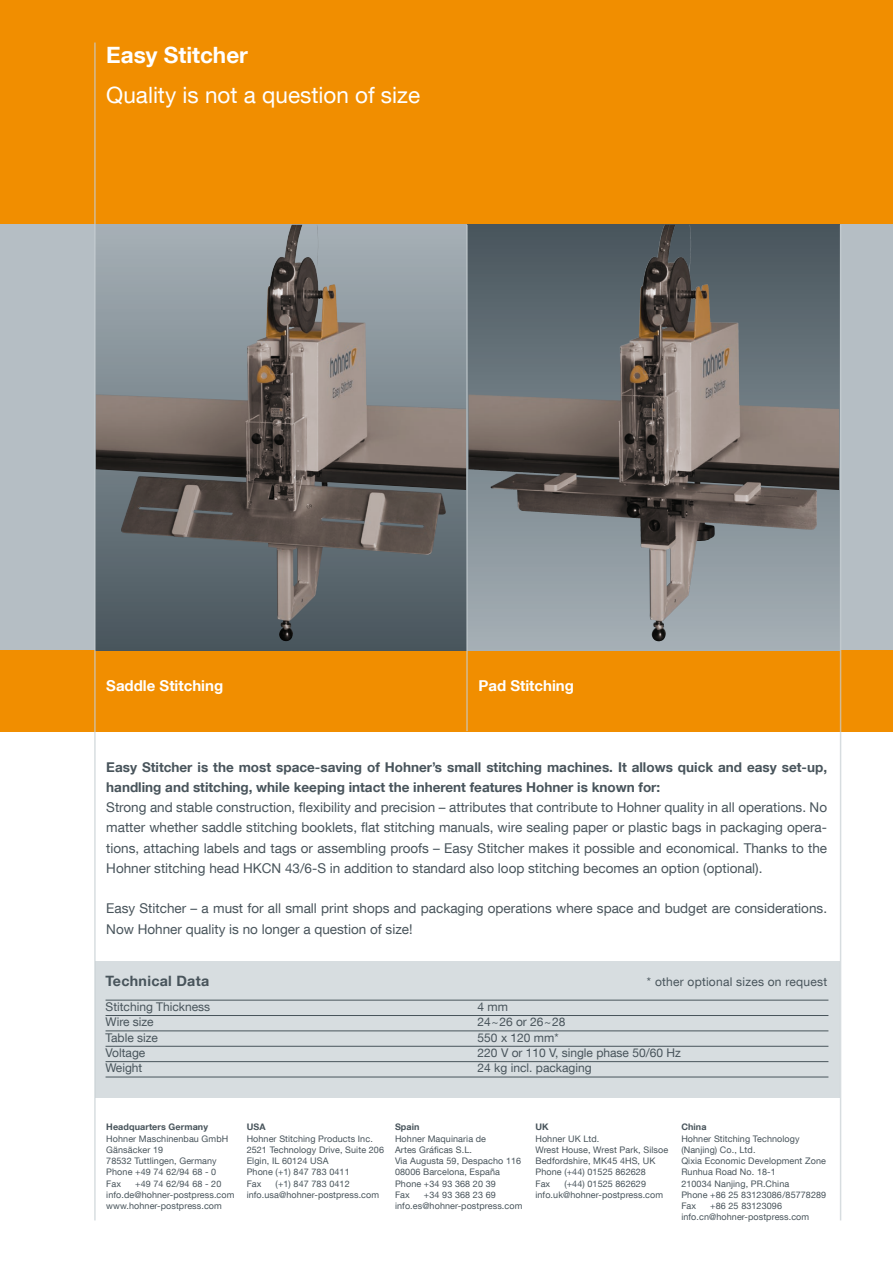
<style>
.page{position:relative;width:893px;height:1263px;background:#fff}
.page>*{position:absolute;margin:0;border:0;box-sizing:border-box;transform-origin:0 0}
.t1{font:22.5px "Helvetica Neue LT Com";color:#fff}
.t2{font:700 22.5px "Helvetica Neue LT Com";color:#fff}
.t3{font:700 15px "Helvetica Neue LT Com";color:#fff}
.t4{font:700 14.25px "Helvetica Neue LT Com";letter-spacing:.02em;color:#48545b}
.t5{font:13.5px/20.2px "Helvetica Neue LT Com";color:#48545b;text-align:justify}
.t6{font:700 13.5px/20.2px "Helvetica Neue LT Com";color:#48545b}
.t7{font:12px "Helvetica Neue LT Com";color:#48545b}
.t8{font:12px "Helvetica Neue LT Com";letter-spacing:.02em;color:#48545b}
.t9{font:9px/11.2px "Helvetica Neue LT Com";letter-spacing:.01em;color:#48545b}
.t10{font:700 9px "Helvetica Neue LT Com";letter-spacing:.01em;color:#48545b}
</style>
<div class="page">
<div style="left:0;top:0;width:893px;height:731px;background:#f18e00"></div>
<div style="left:0;top:225px;width:893px;height:425px;background:#b5bec4"></div>
<svg style="left:96px;top:225px;width:370px;height:425px;background:#747678"></svg>
<svg style="left:468px;top:225px;width:372px;height:425px;background:#737779"></svg>
<img style="left:272px;top:225px;width:46px;height:46px">
<img style="left:645px;top:225px;width:46px;height:46px">
<hr style="left:466px;top:225px;width:2px;height:506px;background:#c7cfd3">
<div style="left:95px;top:961px;width:745px;height:136px;background:#d7dde0"></div>
<hr style="left:106px;top:1000px;width:722px;height:1px;background:#48545b">
<hr style="left:106px;top:1015px;width:722px;height:1px;background:#48545b">
<hr style="left:106px;top:1030px;width:722px;height:1px;background:#48545b">
<hr style="left:106px;top:1046px;width:722px;height:1px;background:#48545b">
<hr style="left:106px;top:1061px;width:722px;height:1px;background:#48545b">
<hr style="left:106px;top:1077px;width:722px;height:1px;background:#48545b">
<hr style="left:94px;top:43px;width:2px;height:1177px;background:#c7cfd3">
<hr style="left:840px;top:225px;width:1px;height:995px;background:#c7cfd3">
<h1 class="t2" style="left:106px;top:41px;width:143px">Easy Stitcher</h1>
<h1 class="t1" style="left:106px;top:81px;width:315px">Quality is not a question of size</h1>
<h2 class="t3" style="left:106px;top:676px;width:118px">Saddle Stitching</h2>
<h2 class="t3" style="left:478px;top:676px;width:97px">Pad Stitching</h2>
<h3 class="t6" style="left:106px;top:756px;width:722px">Easy Stitcher is the most space-saving of Hohner’s small stitching machines. It allows quick and easy set-up, handling and stitching, while keeping intact the inherent features Hohner is known for:</h3>
<p class="t5" style="left:106px;top:797px;width:722px">Strong and stable construction, flexibility and precision – attributes that contribute to Hohner quality in all operations. No matter whether saddle stitching booklets, flat stitching manuals, wire sealing paper or plastic bags in packaging opera&shy;tions, attaching labels and tags or assembling proofs – Easy Stitcher makes it possible and economical. Thanks to the Hohner stitching head HKCN 43/6-S in addition to standard also loop stitching becomes an option (optional).</p>
<h3 class="t5" style="left:106px;top:898px;width:722px">Easy Stitcher – a must for all small print shops and packaging operations where space and budget are considerations.<br>Now Hohner quality is no longer a question of size!</h3>
<h3 class="t4" style="left:106px;top:972px;width:105px">Technical Data</h3>
<h3 class="t8" style="left:647px;top:974px;width:182px">* other optional sizes on request</h3>
<h3 class="t7" style="left:106px;top:999px;width:106px">Stitching Thickness</h3>
<h3 class="t7" style="left:478px;top:999px;width:32px">4 mm</h3>
<h3 class="t7" style="left:106px;top:1015px;width:50px">Wire size</h3>
<h3 class="t7" style="left:478px;top:1015px;width:89px">24~26 or 26~28</h3>
<h3 class="t7" style="left:106px;top:1030px;width:54px">Table size</h3>
<h3 class="t7" style="left:478px;top:1030px;width:82px">550 x 120 mm*</h3>
<h3 class="t7" style="left:106px;top:1045px;width:41px">Voltage</h3>
<h3 class="t7" style="left:478px;top:1045px;width:205px">220 V or 110 V, single phase 50/60 Hz</h3>
<h3 class="t7" style="left:106px;top:1061px;width:38px">Weight</h3>
<h3 class="t7" style="left:478px;top:1061px;width:116px">24 kg incl. packaging</h3>
<p class="t10" style="left:106px;top:1121px;width:103px">Headquarters Germany</p>
<p class="t9" style="left:106px;top:1132px;width:123px">Hohner Maschinenbau GmbH<br>Gänsäcker 19<br>78532 Tuttlingen, Germany<br>Phone +49 74 62/94 68 - 0<br>Fax</p>
<p class="t9" style="left:106px;top:1177px;width:130px;text-indent:29px">+49 74 62/94 68 - 20 info.de@hohner-postpress.com www.hohner-postpress.com</p>
<p class="t10" style="left:247px;top:1121px;width:20px">USA</p>
<p class="t9" style="left:247px;top:1132px;width:139px">Hohner Stitching Products Inc.<br>2521 Technology Drive, Suite 206<br>Elgin, IL 60124 USA<br>Phone (+1) 847 783 0411<br>Fax</p>
<p class="t9" style="left:247px;top:1177px;width:134px;text-align:center">(+1) 847 783 0412 info.usa@hohner-postpress.com</p>
<p class="t10" style="left:395px;top:1121px;width:26px">Spain</p>
<p class="t9" style="left:395px;top:1132px;width:128px">Hohner Maquinaria de<br>Artes Gráficas S.L.<br>Via Augusta 59, Despacho 116<br>08006 Barcelona, España<br>Phone +34 93 368 20 39<br>Fax</p>
<p class="t9" style="left:395px;top:1189px;width:129px;text-align:center">+34 93 368 23 69 info.es@hohner-postpress.com</p>
<p class="t10" style="left:535px;top:1121px;width:15px">UK</p>
<p class="t9" style="left:535px;top:1132px;width:134px">Hohner UK Ltd.<br>Wrest House, Wrest Park, Silsoe<br>Bedfordshire, MK45 4HS, UK<br>Phone (+44) 01525 862628<br>Fax</p>
<p class="t9" style="left:535px;top:1177px;width:129px;text-indent:29px">(+44) 01525 862629 info.uk@hohner-postpress.com</p>
<p class="t10" style="left:681px;top:1121px;width:27px">China</p>
<p class="t9" style="left:681px;top:1132px;width:146px">Hohner Stitching Technology (Nanjing) Co., Ltd.<br>Qixia Economic Development Zone<br>Runhua Road No. 18-1<br>210034 Nanjing, PR.China<br>Phone +86 25 83123086/85778289<br>Fax</p>
<p class="t9" style="left:681px;top:1200px;width:129px;text-align:center">+86 25 83123096 info.cn@hohner-postpress.com</p>
</div>
